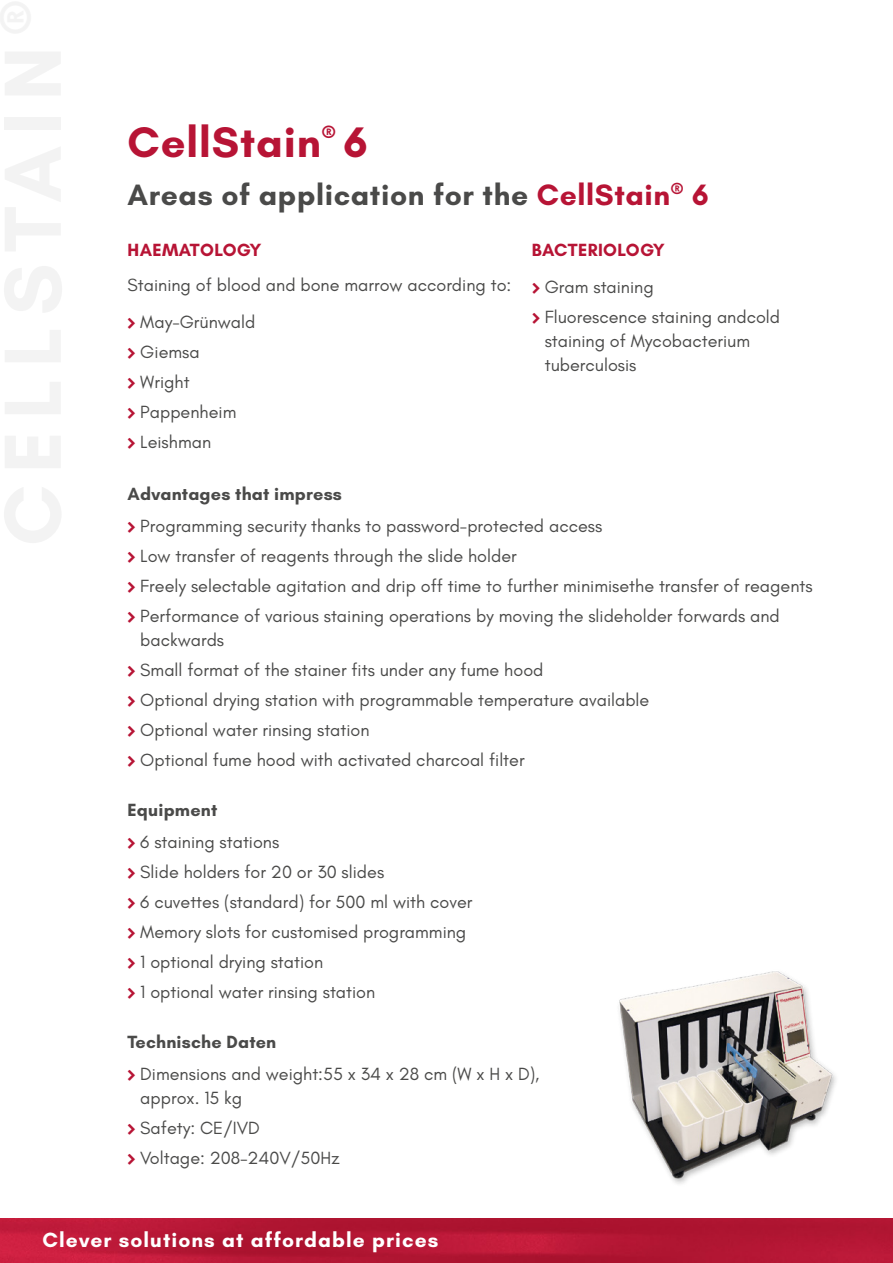
<style>
.page{position:relative;width:893px;height:1263px;background:#fff}
.page>*{position:absolute;margin:0;border:0;box-sizing:border-box;transform-origin:0 0}
.t1{font:700 43.5px "Glacial Indifference";letter-spacing:.02em;color:#b71435}
.t2{font:700 30px "Glacial Indifference";letter-spacing:.02em;color:#4a4a49}
.t3{font:700 21px "Glacial Indifference";letter-spacing:.05em;color:#fff}
.t4{font:700 19.2px "Glacial Indifference";color:#b71435}
.t5{font:18px/30px "Glacial Indifference";color:#4a4a49}
.t6{font:700 18px "Glacial Indifference";letter-spacing:.01em;color:#4a4a49}
.t7{font:700 18px "Glacial Indifference";letter-spacing:.02em;color:#b71435}
.s1{color:#b71435}
</style>
<div class="page">
<img style="left:0;top:1218px;width:893px;height:45px">
<img style="left:619px;top:971px;width:217px;height:213px">
<h1 class="t1" style="left:128px;top:115px;width:195px">CellStain</h1>
<p class="t4" style="left:322px;top:120px;width:15px">®</p>
<h1 class="t1" style="left:343px;top:115px;width:26px">6</h1>
<h2 class="t2" style="left:128px;top:176px;width:583px">Areas of application for the <span class="s1">CellStain</span><sup>®</sup> <span class="s1">6</span></h2>
<p class="t7" style="left:128px;top:239px;width:136px">HAEMATOLOGY</p>
<p class="t5" style="left:140px;top:267px;width:373px;line-height:36.8px;text-indent:-13px">Staining of blood and bone marrow according to:<br>May-Grünwald</p>
<p class="t5" style="left:140px;top:337px;width:98px">Giemsa<br>Wright<br>Pappenheim<br>Leishman</p>
<p class="t7" style="left:532px;top:239px;width:134px">BACTERIOLOGY</p>
<p class="t5" style="left:545px;top:272px;width:237px">Gram staining<br>Fluorescence staining andcold</p>
<p class="t5" style="left:545px;top:329px;width:207px;line-height:24px">staining of Mycobacterium tuberculosis</p>
<p class="t6" style="left:128px;top:483px;width:216px">Advantages that impress</p>
<p class="t5" style="left:140px;top:512px;width:674px">Programming security thanks to password-protected access<br>Low transfer of reagents through the slide holder<br>Freely selectable agitation and drip off time to further minimisethe transfer of reagents Performance of various staining operations by moving the slideholder forwards and</p>
<p class="t5" style="left:140px;top:625px;width:511px">backwards<br>Small format of the stainer fits under any fume hood<br>Optional drying station with programmable temperature available Optional water rinsing station<br>Optional fume hood with activated charcoal filter</p>
<p class="t6" style="left:128px;top:798px;width:91px">Equipment</p>
<p class="t5" style="left:140px;top:827px;width:334px">6 staining stations<br>Slide holders for 20 or 30 slides<br>6 cuvettes (standard) for 500 ml with cover<br>Memory slots for customised programming<br>1 optional drying station<br>1 optional water rinsing station</p>
<p class="t6" style="left:128px;top:1030px;width:150px">Technische Daten</p>
<p class="t5" style="left:140px;top:1062px;width:401px;line-height:24px">Dimensions and weight:55 x 34 x 28 cm (W x H x D), approx. 15 kg</p>
<p class="t5" style="left:140px;top:1113px;width:201px">Safety: CE/IVD<br>Voltage: 208–240V/50Hz</p>
<p class="t3" style="left:43px;top:1227px;width:397px">Clever solutions at affordable prices</p>
</div>
